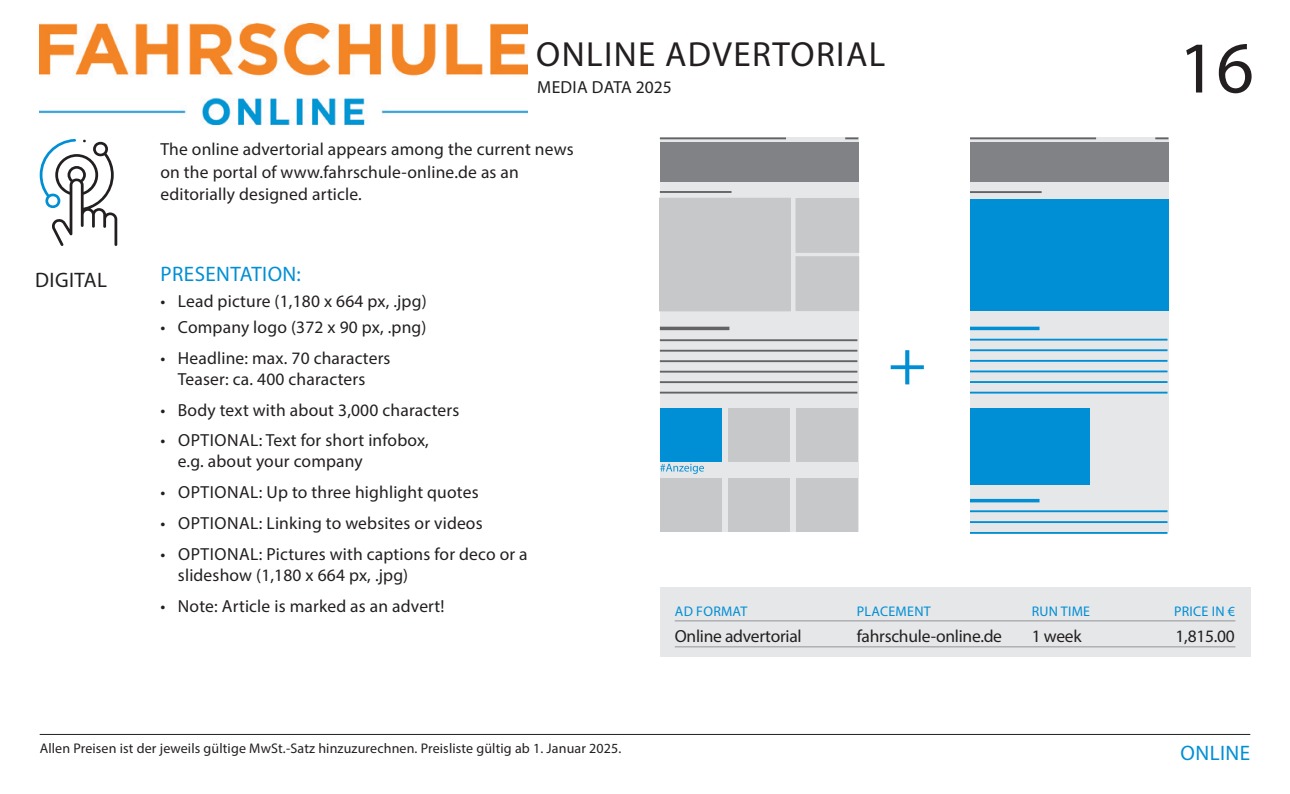
<style>
.page{position:relative;width:1290px;height:794px;background:#fff}
.page>*{position:absolute;margin:0;border:0;box-sizing:border-box;transform-origin:0 0}
.t1{font:73.5px "Myriad Pro";color:#231f20}
.t2{font:64.4px "Myriad Pro";color:#008fd5}
.t3{font:35px "Myriad Pro";letter-spacing:.04em;color:#231f20}
.t4{font:21px "Myriad Pro";letter-spacing:.02em;color:#008fd5}
.t5{font:21px "Myriad Pro";letter-spacing:.02em;color:#231f20}
.t6{font:17.5px/21px "Myriad Pro";letter-spacing:.01em;color:#231f20}
.t7{font:17.5px "Myriad Pro";letter-spacing:-.015em;color:#231f20}
.t8{font:14px "Myriad Pro";letter-spacing:.01em;color:#231f20}
.t9{font:14px "Myriad Pro";letter-spacing:.02em;color:#008fd5}
</style>
<div class="page">
<hr style="left:40px;top:734px;width:1210px;height:1px;background:#231f20">
<div style="left:660px;top:587px;width:590px;height:69px;background:#e6e7e9"></div>
<hr style="left:675px;top:620px;width:560px;height:1px;background:#939598">
<hr style="left:675px;top:646px;width:560px;height:1px;background:#939598">
<div style="left:660px;top:137px;width:198px;height:395px;background:#e6e7e9"></div>
<hr style="left:660px;top:137px;width:126px;height:2px;background:#636366">
<svg style="left:845px;top:137px;width:13px;height:2px"></svg>
<div style="left:660px;top:142px;width:198px;height:40px;background:#808285"></div>
<div style="left:659px;top:198px;width:132px;height:113px;background:#c7c8ca"></div>
<div style="left:660px;top:408px;width:62px;height:53px;background:#008fd5"></div>
<hr style="left:660px;top:191px;width:71px;height:2px;background:#636366">
<hr style="left:660px;top:339px;width:197px;height:2px;background:#636366">
<hr style="left:660px;top:350px;width:197px;height:2px;background:#636366">
<hr style="left:660px;top:360px;width:197px;height:2px;background:#636366">
<hr style="left:660px;top:371px;width:197px;height:1px;background:#636366">
<hr style="left:660px;top:381px;width:197px;height:2px;background:#636366">
<hr style="left:660px;top:392px;width:197px;height:1px;background:#636366">
<hr style="left:660px;top:327px;width:69px;height:3px;background:#636366">
<div style="left:728px;top:408px;width:62px;height:53px;background:#c7c8ca"></div>
<div style="left:796px;top:408px;width:62px;height:53px;background:#c7c8ca"></div>
<div style="left:660px;top:478px;width:62px;height:53px;background:#c7c8ca"></div>
<div style="left:728px;top:478px;width:62px;height:53px;background:#c7c8ca"></div>
<div style="left:796px;top:478px;width:62px;height:53px;background:#c7c8ca"></div>
<div style="left:795px;top:198px;width:64px;height:55px;background:#c7c8ca"></div>
<div style="left:795px;top:256px;width:64px;height:55px;background:#c7c8ca"></div>
<svg style="left:660px;top:464px;width:44px;height:10px"></svg>
<div style="left:970px;top:137px;width:198px;height:395px;background:#e6e7e9"></div>
<hr style="left:970px;top:137px;width:126px;height:2px;background:#636366">
<svg style="left:1155px;top:137px;width:13px;height:2px"></svg>
<div style="left:970px;top:142px;width:198px;height:40px;background:#808285"></div>
<div style="left:970px;top:199px;width:198px;height:111px;background:#008fd5"></div>
<div style="left:970px;top:408px;width:119px;height:77px;background:#008fd5"></div>
<hr style="left:970px;top:191px;width:71px;height:2px;background:#636366">
<hr style="left:970px;top:339px;width:197px;height:1px;background:#008fd5">
<hr style="left:970px;top:349px;width:197px;height:2px;background:#008fd5">
<hr style="left:970px;top:360px;width:197px;height:2px;background:#008fd5">
<hr style="left:970px;top:370px;width:197px;height:2px;background:#008fd5">
<hr style="left:970px;top:381px;width:197px;height:2px;background:#008fd5">
<hr style="left:970px;top:392px;width:197px;height:1px;background:#008fd5">
<hr style="left:970px;top:327px;width:69px;height:3px;background:#008fd5">
<hr style="left:970px;top:510px;width:197px;height:2px;background:#008fd5">
<hr style="left:970px;top:521px;width:197px;height:2px;background:#008fd5">
<hr style="left:970px;top:532px;width:197px;height:2px;background:#008fd5">
<hr style="left:970px;top:499px;width:69px;height:3px;background:#008fd5">
<svg style="left:40px;top:139px;width:77px;height:107px"></svg>
<img style="left:40px;top:23px;width:488px;height:101px">
<p class="t5" style="left:35px;top:266px;width:73px">DIGITAL</p>
<p class="t3" style="left:536px;top:33px;width:351px">ONLINE ADVERTORIAL</p>
<p class="t6" style="left:537px;top:76px;width:136px">MEDIA DATA 2025</p>
<p class="t6" style="left:160px;top:137px;width:415px;line-height:22.8px">The online advertorial appears among the current news on the portal of www.fahrschule-online.de as an editorially designed article.</p>
<h1 class="t1" style="left:1178px;top:23px;width:77px">16</h1>
<p class="t4" style="left:161px;top:261px;width:142px">PRESENTATION:</p>
<p class="t6" style="left:160px;top:290px;width:268px">• Lead picture (1,180 x 664 px, .jpg)</p>
<p class="t6" style="left:160px;top:316px;width:268px">• Company logo (372 x 90 px, .png)</p>
<p class="t6" style="left:160px;top:347px;width:232px;text-align:center">• Headline: max. 70 characters<br>Teaser: ca. 400 characters</p>
<p class="t6" style="left:160px;top:399px;width:300px">• Body text with about 3,000 characters</p>
<p class="t6" style="left:178px;top:430px;width:252px;text-indent:-17px">• OPTIONAL: Text for short infobox, e.g. about your company</p>
<p class="t6" style="left:161px;top:482px;width:319px">• OPTIONAL: Up to three highlight quotes</p>
<p class="t6" style="left:161px;top:512px;width:324px">• OPTIONAL: Linking to websites or videos</p>
<p class="t6" style="left:178px;top:543px;width:351px;text-indent:-17px">• OPTIONAL: Pictures with captions for deco or a slideshow (1,180 x 664 px, .jpg)</p>
<p class="t6" style="left:160px;top:595px;width:286px">• Note: Article is marked as an advert!</p>
<p class="t2" style="left:888px;top:323px;width:40px">+</p>
<p class="t9" style="left:675px;top:602px;width:74px">AD FORMAT</p>
<p class="t9" style="left:857px;top:602px;width:75px">PLACEMENT</p>
<p class="t9" style="left:1032px;top:602px;width:60px">RUN TIME</p>
<p class="t9" style="left:1174px;top:602px;width:62px">PRICE IN €</p>
<p class="t7" style="left:675px;top:625px;width:128px">Online advertorial</p>
<p class="t7" style="left:857px;top:625px;width:147px">fahrschule-online.de</p>
<p class="t6" style="left:1032px;top:625px;width:51px">1 week</p>
<p class="t6" style="left:1175px;top:625px;width:61px">1,815.00</p>
<p class="t8" style="left:40px;top:740px;width:583px">Allen Preisen ist der jeweils gültige MwSt.-Satz hinzuzurechnen. Preisliste gültig ab 1. Januar 2025.</p>
<p class="t4" style="left:1180px;top:740px;width:71px">ONLINE</p>
</div>
